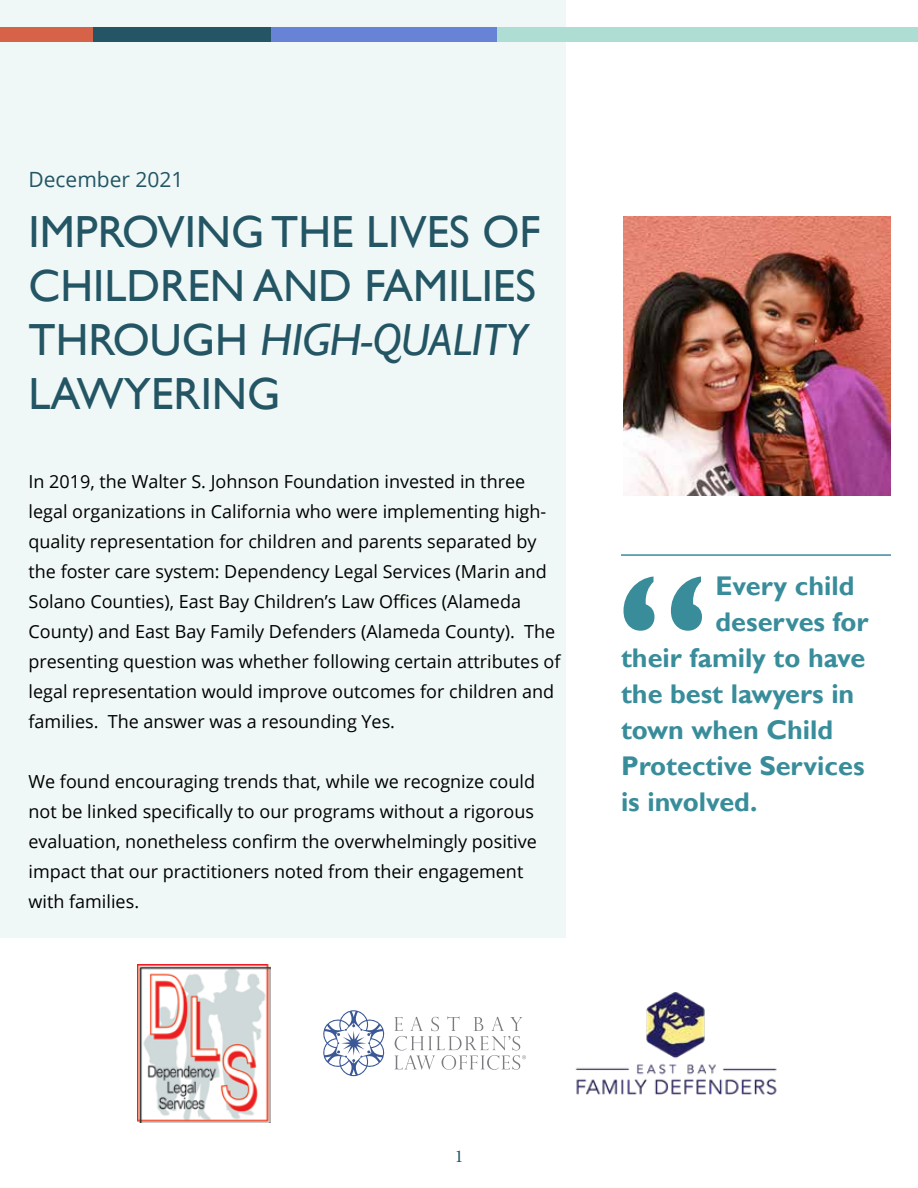
<style>
.page{position:relative;width:918px;height:1188px;background:#fff}
.page>*{position:absolute;margin:0;border:0;box-sizing:border-box;transform-origin:0 0}
.t1{font:45px/54px "Gill Sans";color:#235564}
.t2{font:700 27px "Gill Sans";color:#398d9b}
.t3{font:21px "Open Sans";color:#235564}
.t4{font:18px/30px "Open Sans";color:#000}
.t5{font:18px "Minion Pro";color:#235564}
.s1{font-style:italic}
</style>
<div class="page">
<div style="left:0;top:0;width:566px;height:937px;background:#eff8f6"></div>
<div style="left:0;top:27px;width:918px;height:15px;background:#d66348"></div>
<div style="left:94px;top:27px;width:824px;height:15px;background:#235564"></div>
<div style="left:271px;top:27px;width:647px;height:15px;background:#6783d6"></div>
<div style="left:498px;top:27px;width:420px;height:15px;background:#aeded3"></div>
<hr style="left:621px;top:554px;width:270px;height:2px;background:#398d9b">
<svg style="left:624px;top:576px;width:78px;height:55px"></svg>
<img style="left:138px;top:964px;width:132px;height:158px">
<img style="left:575px;top:992px;width:202px;height:103px">
<svg style="left:323px;top:1010px;width:62px;height:66px"></svg>
<svg style="left:394px;top:1016px;width:132px;height:54px"></svg>
<img style="left:624px;top:216px;width:267px;height:279px">
<p class="t3" style="left:28px;top:165px;width:157px">December 2021</p>
<h1 class="t1" style="left:28px;top:206px;width:514px">IMPROVING THE LIVES OF<br>CHILDREN AND FAMILIES<br>THROUGH <span class="s1">HIGH-QUALITY<br></span>LAWYERING</h1>
<p class="t4" style="left:28px;top:466px;width:534px">In 2019, the Walter S. Johnson Foundation invested in three legal organizations in California who were implementing high&shy;quality representation for children and parents separated by the foster care system: Dependency Legal Services (Marin and Solano Counties), East Bay Children’s Law Offices (Alameda County) and East Bay Family Defenders (Alameda County). The presenting question was whether following certain attributes of legal representation would improve outcomes for children and families. The answer was a resounding Yes.</p>
<p class="t4" style="left:28px;top:766px;width:510px">We found encouraging trends that, while we recognize could not be linked specifically to our programs without a rigorous evaluation, nonetheless confirm the overwhelmingly positive impact that our practitioners noted from their engagement with families.</p>
<h2 class="t2" style="left:716px;top:570px;width:141px">Every child</h2>
<h2 class="t2" style="left:716px;top:606px;width:155px">deserves for</h2>
<h2 class="t2" style="left:621px;top:642px;width:246px">their family to have</h2>
<h2 class="t2" style="left:621px;top:678px;width:235px">the best lawyers in</h2>
<h2 class="t2" style="left:621px;top:714px;width:214px">town when Child</h2>
<h2 class="t2" style="left:621px;top:750px;width:245px">Protective Services</h2>
<h2 class="t2" style="left:621px;top:786px;width:138px">is involved.</h2>
<p class="t5" style="left:455px;top:1144px;width:10px">1</p>
</div>
